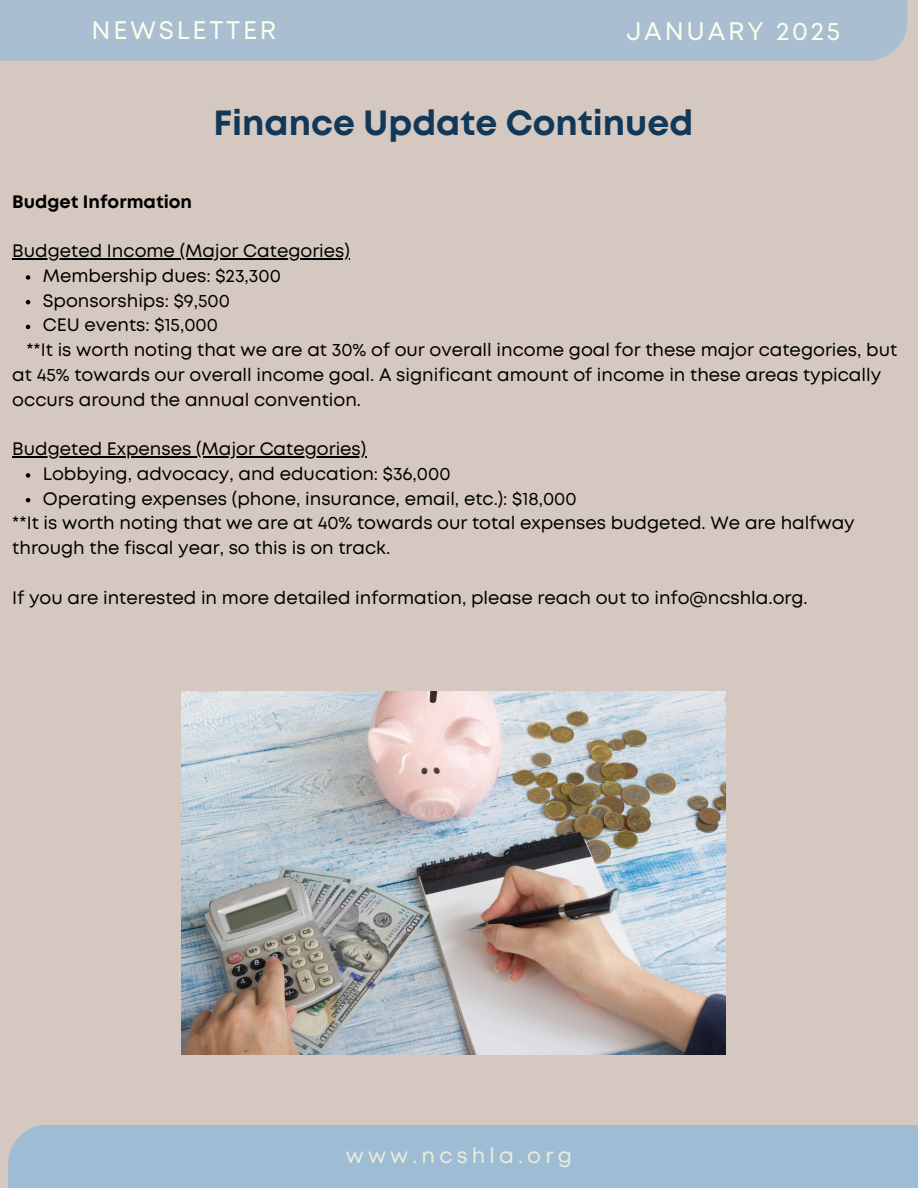
<style>
.page{position:relative;width:918px;height:1188px;background:#d5c8c1}
.page>*{position:absolute;margin:0;border:0;box-sizing:border-box;transform-origin:0 0}
.t1{font:700 34.95px "Mont";color:#113858}
.t2{font:25.35px "Mont";letter-spacing:.11em;color:#fbffed}
.t3{font:21.15px "Mont";letter-spacing:.2em;color:#e9eddb}
.t4{font:18px/24.8px "Mont";color:#000}
.t5{font:700 18px "Mont";color:#000}
</style>
<div class="page">
<div style="left:0;top:0;width:907px;height:61px;background:#a9bfd1"></div>
<div style="left:8px;top:1125px;width:910px;height:63px;background:#9ebdd5"></div>
<img style="left:181px;top:692px;width:545px;height:362px">
<hr style="left:12px;top:258px;width:338px;height:1px;background:#000">
<svg style="left:26px;top:275px;width:4px;height:5px"></svg>
<svg style="left:26px;top:300px;width:4px;height:4px"></svg>
<svg style="left:26px;top:325px;width:4px;height:4px"></svg>
<hr style="left:12px;top:456px;width:354px;height:1px;background:#000">
<svg style="left:26px;top:473px;width:4px;height:5px"></svg>
<svg style="left:26px;top:498px;width:4px;height:4px"></svg>
<h2 class="t2" style="left:92px;top:21px;width:186px">NEWSLETTER</h2>
<h2 class="t2" style="left:626px;top:21px;width:215px">JANUARY 2025</h2>
<h4 class="t1" style="left:214px;top:110px;width:481px">Finance Update Continued</h4>
<p class="t5" style="left:12px;top:195px;width:181px">Budget Information</p>
<p class="t4" style="left:12px;top:240px;width:339px">Budgeted Income (Major Categories)</p>
<p class="t4" style="left:43px;top:265px;width:240px">Membership dues: $23,300</p>
<p class="t4" style="left:43px;top:289px;width:189px">Sponsorships: $9,500</p>
<p class="t4" style="left:43px;top:314px;width:177px">CEU events: $15,000</p>
<p class="t4" style="left:12px;top:339px;width:886px;text-indent:14px">**It is worth noting that we are at 30% of our overall income goal for these major categories, but at 45% towards our overall income goal. A significant amount of income in these areas typically occurs around the annual convention.</p>
<p class="t4" style="left:12px;top:438px;width:355px">Budgeted Expenses (Major Categories)</p>
<p class="t4" style="left:43px;top:463px;width:409px">Lobbying, advocacy, and education: $36,000</p>
<p class="t4" style="left:43px;top:487px;width:535px">Operating expenses (phone, insurance, email, etc.): $18,000</p>
<p class="t4" style="left:12px;top:512px;width:844px">**It is worth noting that we are at 40% towards our total expenses budgeted. We are halfway through the fiscal year, so this is on track.</p>
<p class="t4" style="left:12px;top:586px;width:797px">If you are interested in more detailed information, please reach out to info@ncshla.org.</p>
<h1 class="t3" style="left:346px;top:1148px;width:228px">www.ncshla.org</h1>
</div>
